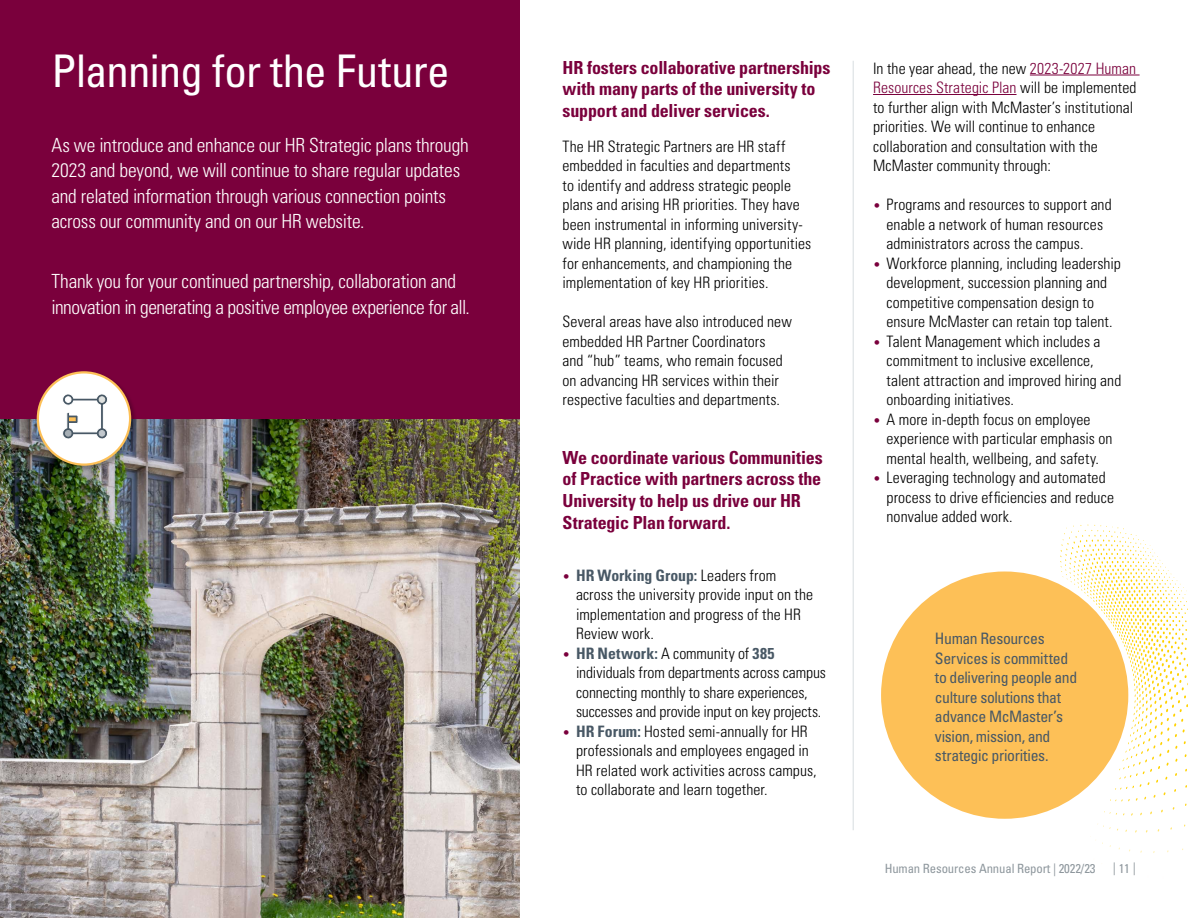
<style>
.page{position:relative;width:1188px;height:918px;background:#fff}
.page>*{position:absolute;margin:0;border:0;box-sizing:border-box;transform-origin:0 0}
.t1{font:condensed 45px "Univers LT Std";letter-spacing:-.015em;color:#fff}
.Lead{font:300 condensed 19.5px/25.5px "Univers LT Std";letter-spacing:-.015em;color:#fff}
.t2{font:700 condensed 18px/21.8px "Univers LT Std";letter-spacing:-.01em;color:#7a003c}
.Body{font:300 condensed 15.75px/19.5px "Univers LT Std";letter-spacing:.005em;color:#000}
.Lead-2{font:condensed 15.75px/19.5px "Univers LT Std";letter-spacing:-.025em;color:#485865}
.t3{font:condensed 12.75px "Univers LT Std";letter-spacing:-.01em;color:#8e979d}
.s1{font-size:12.75px;color:#7a003c}
.s2{font-weight:700;color:#485865}
.s3{color:#7a003c}
</style>
<div class="page">
<hr style="left:853px;top:61px;width:1px;height:769px;background:#d7dde0">
<svg style="left:1060px;top:524px;width:128px;height:292px"></svg>
<img style="left:0;top:418px;width:520px;height:500px">
<div style="left:0;top:0;width:520px;height:418px;background:#7a003c"></div>
<div style="left:36px;top:371px;width:102px;height:101px;background:#000;opacity:.25"></div>
<div style="left:38px;top:372px;width:92px;height:93px;background:#fff;border-radius:50%"></div>
<svg style="left:62px;top:394px;width:45px;height:45px"></svg>
<div style="left:37px;top:371px;width:94px;height:95px;border:2px solid #fdc057;border-radius:50%"></div>
<hr style="left:1030px;top:75px;width:110px;height:1px;background:#7a003c">
<hr style="left:873px;top:94px;width:144px;height:1px;background:#7a003c">
<div style="left:881px;top:572px;width:247px;height:247px;background:#fdc057;border-radius:50%"></div>
<h1 class="t1" style="left:52px;top:42px;width:400px">Planning for the Future</h1>
<p class="Lead" style="left:52px;top:132px;width:419px">As we introduce and enhance our HR Strategic plans through 2023 and beyond, we will continue to share regular updates and related information through various connection points across our community and on our HR website.</p>
<p class="Lead" style="left:52px;top:268px;width:420px">Thank you for your continued partnership, collaboration and innovation in generating a positive employee experience for all.</p>
<h2 class="t2" style="left:563px;top:56px;width:269px">HR fosters collaborative partnerships with many parts of the university to support and deliver services.</h2>
<p class="Body" style="left:563px;top:136px;width:250px">The HR Strategic Partners are HR staff embedded in faculties and departments<br>to identify and address strategic people plans and arising HR priorities. They have been instrumental in informing university&shy;wide HR planning, identifying opportunities for enhancements, and championing the implementation of key HR priorities.</p>
<p class="Body" style="left:563px;top:312px;width:231px">Several areas have also introduced new embedded HR Partner Coordinators<br>and “hub” teams, who remain focused on advancing HR services within their respective faculties and departments.</p>
<h2 class="t2" style="left:563px;top:446px;width:262px">We coordinate various Communities of Practice with partners across the<br>University to help us drive our HR<br>Strategic Plan forward.</h2>
<p class="Body" style="left:576px;top:565px;width:239px;text-indent:-14px"><span class="s1">•</span> <span class="s2">HR Working Group:</span> Leaders from across the university provide input on the implementation and progress of the HR<br>Review work.</p>
<p class="Body" style="left:576px;top:643px;width:251px;text-indent:-14px"><span class="s1">•</span> <span class="s2">HR Network:</span> A community of <span class="s2">385 </span>individuals from departments across campus connecting monthly to share experiences, successes and provide input on key projects.</p>
<p class="Body" style="left:576px;top:721px;width:242px;text-indent:-14px"><span class="s1">•</span> <span class="s2">HR Forum:</span> Hosted semi-annually for HR professionals and employees engaged in HR related work activities across campus, to collaborate and learn together.</p>
<p class="Body" style="left:873px;top:58px;width:265px">In the year ahead, the new <span class="s3">2023-2027 Human Resources Strategic Plan</span> will be implemented to further align with McMaster’s institutional priorities. We will continue to enhance collaboration and consultation with the McMaster community through:</p>
<p class="Body" style="left:887px;top:195px;width:227px;text-indent:-14px"><span class="s1">•</span> Programs and resources to support and enable a network of human resources administrators across the campus.</p>
<p class="Body" style="left:887px;top:253px;width:236px;text-indent:-14px"><span class="s1">•</span> Workforce planning, including leadership development, succession planning and competitive compensation design to ensure McMaster can retain top talent.</p>
<p class="Body" style="left:887px;top:331px;width:236px;text-indent:-14px"><span class="s1">•</span> Talent Management which includes a commitment to inclusive excellence, talent attraction and improved hiring and onboarding initiatives.</p>
<p class="Body" style="left:887px;top:409px;width:227px;text-indent:-14px"><span class="s1">•</span> A more in-depth focus on employee experience with particular emphasis on mental health, wellbeing, and safety.</p>
<p class="Body" style="left:887px;top:468px;width:229px;text-indent:-14px"><span class="s1">•</span> Leveraging technology and automated process to drive efficiencies and reduce nonvalue added work.</p>
<p class="Lead-2" style="left:935px;top:629px;width:144px">Human Resources<br>Services is committed to delivering people and culture solutions that advance McMaster’s vision, mission, and strategic priorities.</p>
<p class="t3" style="left:885px;top:861px;width:212px">Human Resources Annual Report | 2022/23</p>
<p class="t3" style="left:1113px;top:860px;width:25px">| 11 |</p>
</div>
